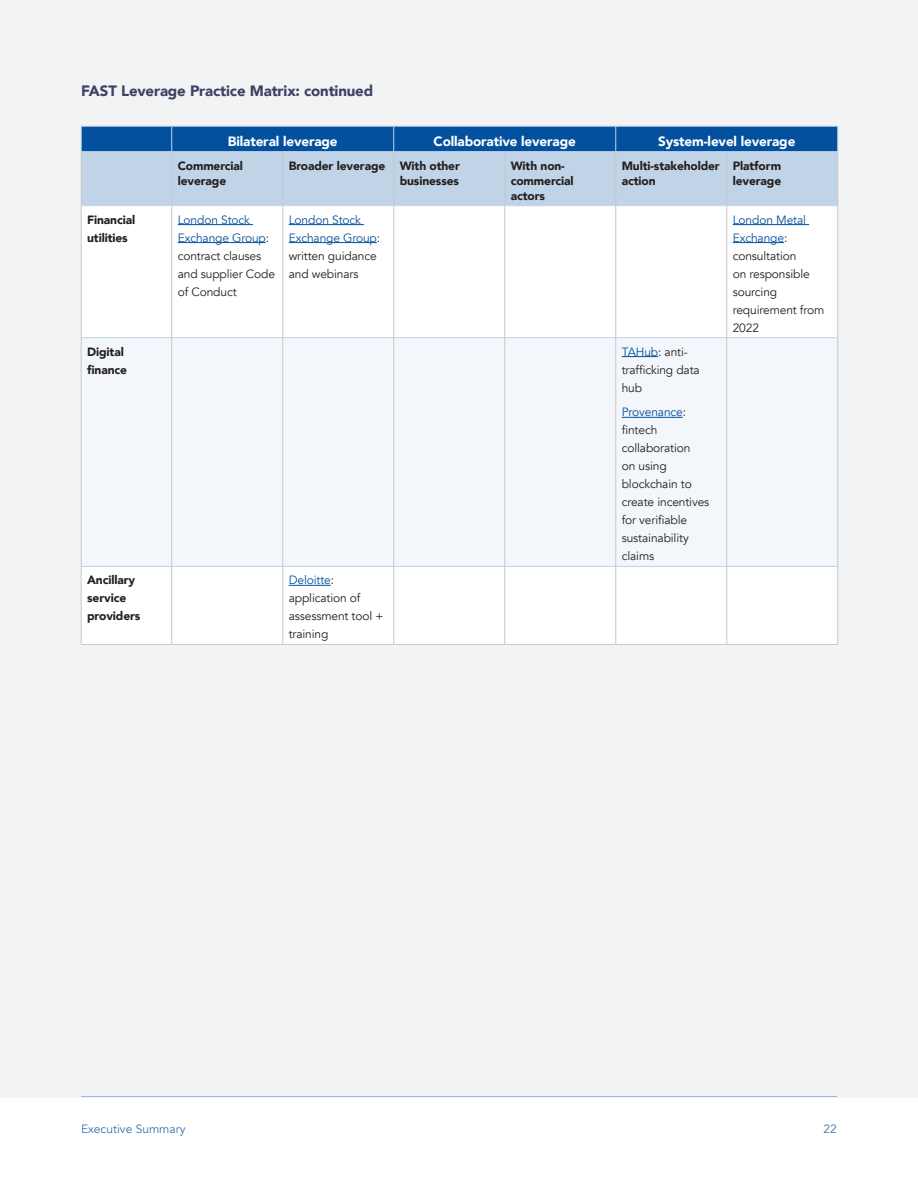
<style>
.page{position:relative;width:918px;height:1188px;background:#fff}
.page>*{position:absolute;margin:0;border:0;box-sizing:border-box;transform-origin:0 0}
.Figure_Headers_-_NO{font:900 15px "Avenir";letter-spacing:-.01em;color:#3d4163}
.Table_Header{font:900 13.5px "Avenir";letter-spacing:-.01em;color:#fff}
.Table_Body_Small{font:12px/18px "Avenir";letter-spacing:-.01em;color:#231f20}
.Table_Body_Small-2{font:900 12px/15px "Avenir";letter-spacing:-.01em;color:#231f20}
.t1{font:12px "Avenir";color:#3573b1}
.s1{color:#03509e}
</style>
<div class="page">
<div style="left:0;top:0;width:918px;height:1097px;background:#f2f3f4"></div>
<div style="left:82px;top:206px;width:756px;height:438px;background:#fff"></div>
<svg style="left:82px;top:338px;width:756px;height:228px"></svg>
<svg style="left:81px;top:126px;width:758px;height:79px;background:#85aad0"></svg>
<hr style="left:81px;top:151px;width:91px;height:1px;background:#c0d3e7">
<hr style="left:172px;top:151px;width:111px;height:1px;background:#c0d3e7">
<hr style="left:283px;top:151px;width:111px;height:1px;background:#c0d3e7">
<hr style="left:394px;top:151px;width:111px;height:1px;background:#c0d3e7">
<hr style="left:505px;top:151px;width:111px;height:1px;background:#c0d3e7">
<hr style="left:616px;top:151px;width:111px;height:1px;background:#c0d3e7">
<hr style="left:727px;top:151px;width:111px;height:1px;background:#c0d3e7">
<hr style="left:81px;top:205px;width:91px;height:1px;background:#c0d3e7">
<hr style="left:172px;top:205px;width:111px;height:1px;background:#c0d3e7">
<hr style="left:283px;top:205px;width:111px;height:1px;background:#c0d3e7">
<hr style="left:394px;top:205px;width:111px;height:1px;background:#c0d3e7">
<hr style="left:505px;top:205px;width:111px;height:1px;background:#c0d3e7">
<hr style="left:616px;top:205px;width:111px;height:1px;background:#c0d3e7">
<hr style="left:727px;top:205px;width:111px;height:1px;background:#c0d3e7">
<hr style="left:81px;top:337px;width:91px;height:1px;background:#c0d3e7">
<hr style="left:172px;top:337px;width:111px;height:1px;background:#c0d3e7">
<hr style="left:283px;top:337px;width:111px;height:1px;background:#c0d3e7">
<hr style="left:394px;top:337px;width:111px;height:1px;background:#c0d3e7">
<hr style="left:505px;top:337px;width:111px;height:1px;background:#c0d3e7">
<hr style="left:616px;top:337px;width:111px;height:1px;background:#c0d3e7">
<hr style="left:727px;top:337px;width:111px;height:1px;background:#c0d3e7">
<hr style="left:81px;top:566px;width:91px;height:1px;background:#c0d3e7">
<hr style="left:172px;top:566px;width:111px;height:1px;background:#c0d3e7">
<hr style="left:283px;top:566px;width:111px;height:1px;background:#c0d3e7">
<hr style="left:394px;top:566px;width:111px;height:1px;background:#c0d3e7">
<hr style="left:505px;top:566px;width:111px;height:1px;background:#c0d3e7">
<hr style="left:616px;top:566px;width:111px;height:1px;background:#c0d3e7">
<hr style="left:727px;top:566px;width:111px;height:1px;background:#c0d3e7">
<hr style="left:81px;top:152px;width:1px;height:54px;background:#c7c8ca">
<hr style="left:171px;top:152px;width:1px;height:54px;background:#c7c8ca">
<hr style="left:282px;top:152px;width:1px;height:54px;background:#c7c8ca">
<hr style="left:393px;top:152px;width:1px;height:54px;background:#c7c8ca">
<hr style="left:504px;top:152px;width:1px;height:54px;background:#c7c8ca">
<hr style="left:616px;top:152px;width:1px;height:54px;background:#c7c8ca">
<hr style="left:727px;top:152px;width:1px;height:54px;background:#c7c8ca">
<hr style="left:838px;top:152px;width:1px;height:54px;background:#c7c8ca">
<hr style="left:81px;top:206px;width:1px;height:132px;background:#c7c8ca">
<hr style="left:171px;top:206px;width:1px;height:132px;background:#c7c8ca">
<hr style="left:282px;top:206px;width:1px;height:132px;background:#c7c8ca">
<hr style="left:393px;top:206px;width:1px;height:132px;background:#c7c8ca">
<hr style="left:504px;top:206px;width:1px;height:132px;background:#c7c8ca">
<hr style="left:616px;top:206px;width:1px;height:132px;background:#c7c8ca">
<hr style="left:727px;top:206px;width:1px;height:132px;background:#c7c8ca">
<hr style="left:838px;top:206px;width:1px;height:132px;background:#c7c8ca">
<hr style="left:81px;top:338px;width:1px;height:228px;background:#c7c8ca">
<hr style="left:171px;top:338px;width:1px;height:228px;background:#c7c8ca">
<hr style="left:282px;top:338px;width:1px;height:228px;background:#c7c8ca">
<hr style="left:393px;top:338px;width:1px;height:228px;background:#c7c8ca">
<hr style="left:504px;top:338px;width:1px;height:228px;background:#c7c8ca">
<hr style="left:616px;top:338px;width:1px;height:228px;background:#c7c8ca">
<hr style="left:727px;top:338px;width:1px;height:228px;background:#c7c8ca">
<hr style="left:838px;top:338px;width:1px;height:228px;background:#c7c8ca">
<hr style="left:81px;top:566px;width:1px;height:78px;background:#c7c8ca">
<hr style="left:171px;top:567px;width:1px;height:77px;background:#c7c8ca">
<hr style="left:282px;top:567px;width:1px;height:77px;background:#c7c8ca">
<hr style="left:393px;top:567px;width:1px;height:77px;background:#c7c8ca">
<hr style="left:504px;top:567px;width:1px;height:77px;background:#c7c8ca">
<hr style="left:616px;top:567px;width:1px;height:77px;background:#c7c8ca">
<hr style="left:727px;top:567px;width:1px;height:77px;background:#c7c8ca">
<hr style="left:838px;top:566px;width:1px;height:78px;background:#c7c8ca">
<hr style="left:81px;top:644px;width:91px;height:1px;background:#c7c8ca">
<hr style="left:172px;top:644px;width:111px;height:1px;background:#c7c8ca">
<hr style="left:283px;top:644px;width:111px;height:1px;background:#c7c8ca">
<hr style="left:394px;top:644px;width:111px;height:1px;background:#c7c8ca">
<hr style="left:505px;top:644px;width:111px;height:1px;background:#c7c8ca">
<hr style="left:616px;top:644px;width:111px;height:1px;background:#c7c8ca">
<hr style="left:727px;top:644px;width:111px;height:1px;background:#c7c8ca">
<hr style="left:178px;top:224px;width:75px;height:1px;background:#03509e">
<hr style="left:178px;top:242px;width:88px;height:1px;background:#03509e">
<hr style="left:289px;top:224px;width:75px;height:1px;background:#03509e">
<hr style="left:289px;top:242px;width:88px;height:1px;background:#03509e">
<hr style="left:733px;top:224px;width:76px;height:1px;background:#03509e">
<hr style="left:733px;top:242px;width:51px;height:1px;background:#03509e">
<hr style="left:622px;top:356px;width:36px;height:1px;background:#03509e">
<hr style="left:622px;top:417px;width:61px;height:1px;background:#03509e">
<hr style="left:289px;top:585px;width:42px;height:1px;background:#03509e">
<hr style="left:81px;top:1096px;width:756px;height:1px;background:#9ab9d8">
<p class="Figure_Headers_-_NO" style="left:81px;top:78px;width:294px">FAST Leverage Practice Matrix: continued</p>
<p class="Table_Header" style="left:228px;top:129px;width:111px">Bilateral leverage</p>
<p class="Table_Header" style="left:434px;top:129px;width:144px">Collaborative leverage</p>
<p class="Table_Header" style="left:658px;top:129px;width:139px">System-level leverage</p>
<p class="Table_Body_Small-2" style="left:178px;top:158px;width:67px">Commercial leverage</p>
<p class="Table_Body_Small-2" style="left:289px;top:158px;width:98px">Broader leverage</p>
<p class="Table_Body_Small-2" style="left:400px;top:158px;width:62px">With other businesses</p>
<p class="Table_Body_Small-2" style="left:511px;top:158px;width:64px">With non&shy;commercial actors</p>
<p class="Table_Body_Small-2" style="left:622px;top:158px;width:100px">Multi-stakeholder action</p>
<p class="Table_Body_Small-2" style="left:733px;top:158px;width:50px">Platform leverage</p>
<p class="Table_Body_Small-2" style="left:87px;top:210px;width:49px;line-height:18px">Financial utilities</p>
<p class="Table_Body_Small" style="left:178px;top:211px;width:99px"><span class="s1">London Stock<br>Exchange Group</span>: contract clauses and supplier Code of Conduct</p>
<p class="Table_Body_Small" style="left:289px;top:211px;width:93px"><span class="s1">London Stock<br>Exchange Group</span>: written guidance and webinars</p>
<p class="Table_Body_Small" style="left:733px;top:211px;width:93px"><span class="s1">London Metal<br>Exchange</span>: consultation<br>on responsible sourcing requirement from<br>2022</p>
<p class="Table_Body_Small-2" style="left:87px;top:342px;width:41px;line-height:18px">Digital finance</p>
<p class="Table_Body_Small" style="left:622px;top:343px;width:80px"><span class="s1">TAHub</span>: anti&shy;trafficking data hub</p>
<p class="Table_Body_Small" style="left:622px;top:404px;width:89px"><span class="s1">Provenance</span>: fintech collaboration<br>on using blockchain to create incentives for verifiable sustainability claims</p>
<p class="Table_Body_Small-2" style="left:87px;top:571px;width:55px;line-height:18px">Ancillary service providers</p>
<p class="Table_Body_Small" style="left:289px;top:572px;width:96px"><span class="s1">Deloitte</span>: application of assessment tool + training</p>
<p class="t1" style="left:81px;top:1121px;width:106px">Executive Summary</p>
<p class="t1" style="left:824px;top:1121px;width:15px">22</p>
</div>
